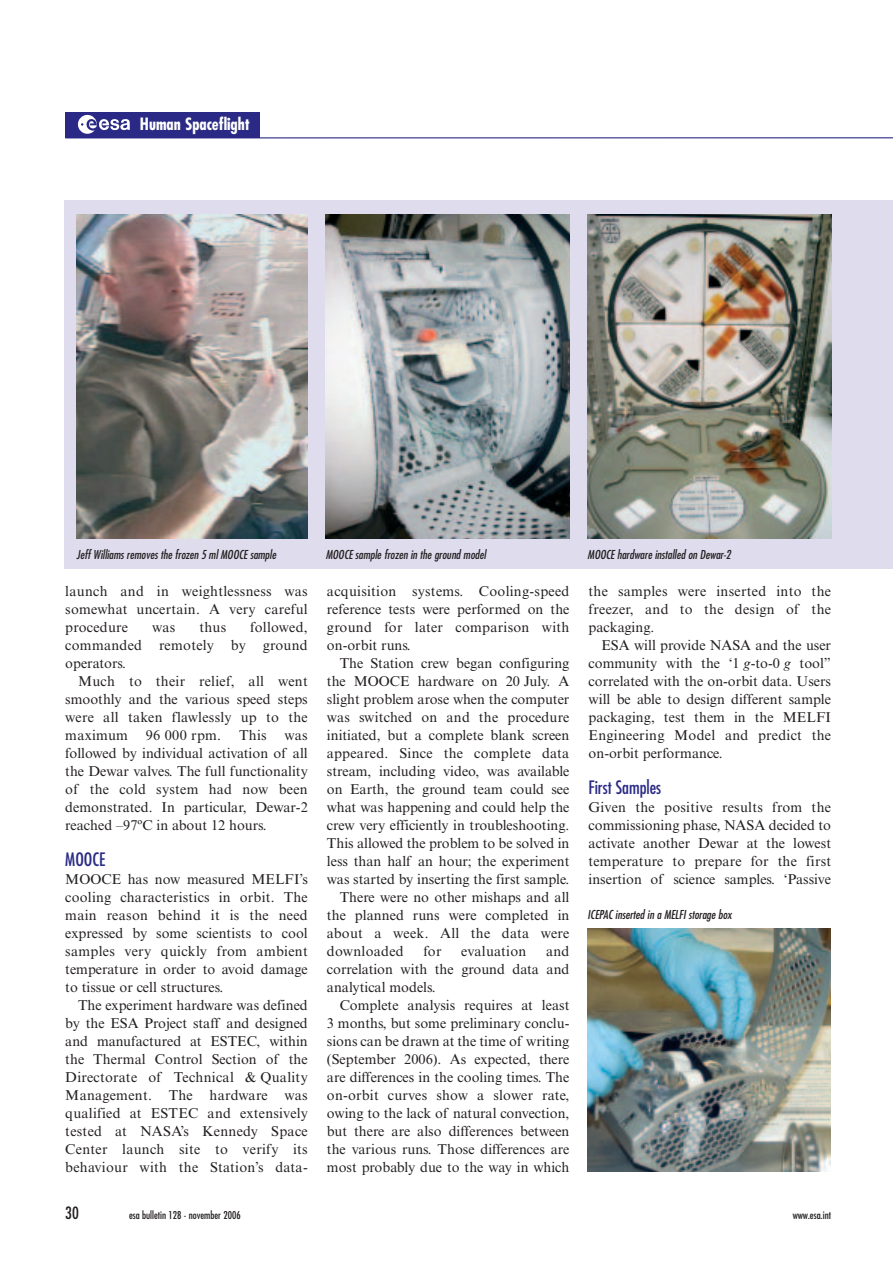
<style>
.page{position:relative;width:893px;height:1271px;background:#fff}
.page>*{position:absolute;margin:0;border:0;box-sizing:border-box;transform-origin:0 0}
.t1{font:condensed 18px "Futura Std";color:#2a2a86}
.t2{font:700 condensed 16.5px "Futura Std";color:#fff}
.t3{font:condensed 16.5px "Futura Std";color:#231f20}
.t4{font:14.25px/18px "Times New Roman MT Std";color:#231f20;text-align:justify}
.t5{font:14.25px "Times New Roman MT Std";letter-spacing:.02em;color:#231f20}
.t6{font:italic condensed 12px "Futura Std";color:#231f20}
.t7{font:condensed 10.5px "Futura Std";color:#231f20}
.s1{font-style:italic}
</style>
<div class="page">
<img style="left:64px;top:112px;width:828px;height:1060px">
<p class="t2" style="left:140px;top:117px;width:111px">Human Spaceflight</p>
<p class="t6" style="left:77px;top:548px;width:201px">Jeff Williams removes the frozen 5 ml MOOCE sample</p>
<p class="t6" style="left:326px;top:548px;width:161px">MOOCE sample frozen in the ground model</p>
<p class="t6" style="left:587px;top:548px;width:145px">MOOCE hardware installed on Dewar-2</p>
<p class="t4" style="left:65px;top:583px;width:244px">launch and in weightlessness was somewhat uncertain. A very careful procedure</p>
<p class="t4" style="left:65px;top:619px;width:244px;text-indent:185px">followed, commanded remotely by ground operators.</p>
<p class="t4" style="left:65px;top:673px;width:244px;text-indent:13px">Much to their relief, all went smoothly and the various speed steps were all taken flawlessly up to the maximum</p>
<p class="t4" style="left:152px;top:619px;width:25px">was</p>
<p class="t4" style="left:199px;top:619px;width:28px">thus</p>
<p class="t4" style="left:146px;top:727px;width:77px">96 000 rpm.</p>
<p class="t4" style="left:239px;top:727px;width:29px">This</p>
<p class="t4" style="left:65px;top:727px;width:244px;text-indent:219px">was followed by individual activation of all the Dewar valves. The full functionality of the cold system had now been demonstrated. In particular, Dewar-2 reached –97ºC in about 12 hours.</p>
<p class="t1" style="left:65px;top:850px;width:42px">MOOCE</p>
<p class="t4" style="left:65px;top:871px;width:244px">MOOCE has now measured MELFI’s cooling characteristics in orbit. The main reason behind it is the need expressed by some scientists to cool samples very quickly from ambient temperature in order to avoid damage to tissue or cell structures.</p>
<p class="t4" style="left:65px;top:997px;width:244px;text-indent:13px">The experiment hardware was defined by the ESA Project staff and designed and manufactured at ESTEC, within the Thermal Control Section of the Directorate of Technical &amp; Quality Management. The hardware was qualified at ESTEC and extensively tested at NASA’s Kennedy Space Center launch site to verify its behaviour with the Station’s data-</p>
<p class="t4" style="left:327px;top:583px;width:244px">acquisition systems. Cooling-speed reference tests were performed on the ground for later comparison with on-orbit runs.</p>
<p class="t4" style="left:340px;top:655px;width:231px">The Station crew began configuring</p>
<p class="t4" style="left:327px;top:673px;width:244px">the MOOCE hardware on 20 July. A</p>
<p class="t4" style="left:327px;top:691px;width:244px">slight problem arose when the computer</p>
<p class="t4" style="left:327px;top:709px;width:244px">was switched on and the procedure</p>
<p class="t4" style="left:327px;top:727px;width:244px">initiated, but a complete blank screen</p>
<p class="t5" style="left:327px;top:747px;width:244px">appeared. Since the complete data</p>
<p class="t4" style="left:327px;top:763px;width:244px">stream, including video, was available</p>
<p class="t4" style="left:327px;top:781px;width:244px">on Earth, the ground team could see</p>
<p class="t4" style="left:327px;top:799px;width:244px">what was happening and could help the</p>
<p class="t4" style="left:327px;top:817px;width:244px">crew very efficiently in troubleshooting.</p>
<p class="t4" style="left:327px;top:835px;width:244px">This allowed the problem to be solved in</p>
<p class="t4" style="left:327px;top:853px;width:244px">less than half an hour; the experiment</p>
<p class="t4" style="left:327px;top:871px;width:244px">was started by inserting the first sample.</p>
<p class="t4" style="left:340px;top:889px;width:231px">There were no other mishaps and all</p>
<p class="t4" style="left:327px;top:907px;width:244px">the planned runs were completed in</p>
<p class="t5" style="left:327px;top:927px;width:244px">about a week. All the data were</p>
<p class="t5" style="left:327px;top:945px;width:78px">downloaded</p>
<p class="t4" style="left:423px;top:943px;width:20px">for</p>
<p class="t5" style="left:461px;top:945px;width:67px">evaluation</p>
<p class="t4" style="left:327px;top:943px;width:244px;text-indent:219px">and correlation with the ground data and analytical models.</p>
<p class="t4" style="left:327px;top:997px;width:244px;text-indent:13px">Complete analysis requires at least 3 months, but some preliminary conclu&shy;sions can be drawn at the time of writing (September 2006). As expected, there are differences in the cooling times. The on-orbit curves show a slower rate, owing to the lack of natural convection, but there are also differences between the various runs. Those differences are most probably due to the way in which</p>
<p class="t4" style="left:588px;top:583px;width:244px">the samples were inserted into the freezer, and to the design of the packaging.</p>
<p class="t4" style="left:588px;top:637px;width:244px;text-indent:13px">ESA will provide NASA and the user community with the ‘1 <span class="s1">g</span>-to-0 <span class="s1">g</span> tool” correlated with the on-orbit data. Users will be able to design different sample packaging, test them in the MELFI Engineering Model and predict the on-orbit performance.</p>
<p class="t1" style="left:588px;top:778px;width:74px">First Samples</p>
<p class="t4" style="left:588px;top:799px;width:244px">Given the positive results from the commissioning phase, NASA decided to activate another Dewar at the lowest temperature to prepare for the first insertion of science samples. ‘Passive</p>
<p class="t6" style="left:587px;top:909px;width:146px">ICEPAC inserted in a MELFI storage box</p>
<p class="t3" style="left:65px;top:1205px;width:15px">30</p>
<p class="t7" style="left:129px;top:1210px;width:113px">esa bulletin 128 - november 2006</p>
<p class="t7" style="left:792px;top:1209px;width:40px">www.esa.int</p>
</div>
